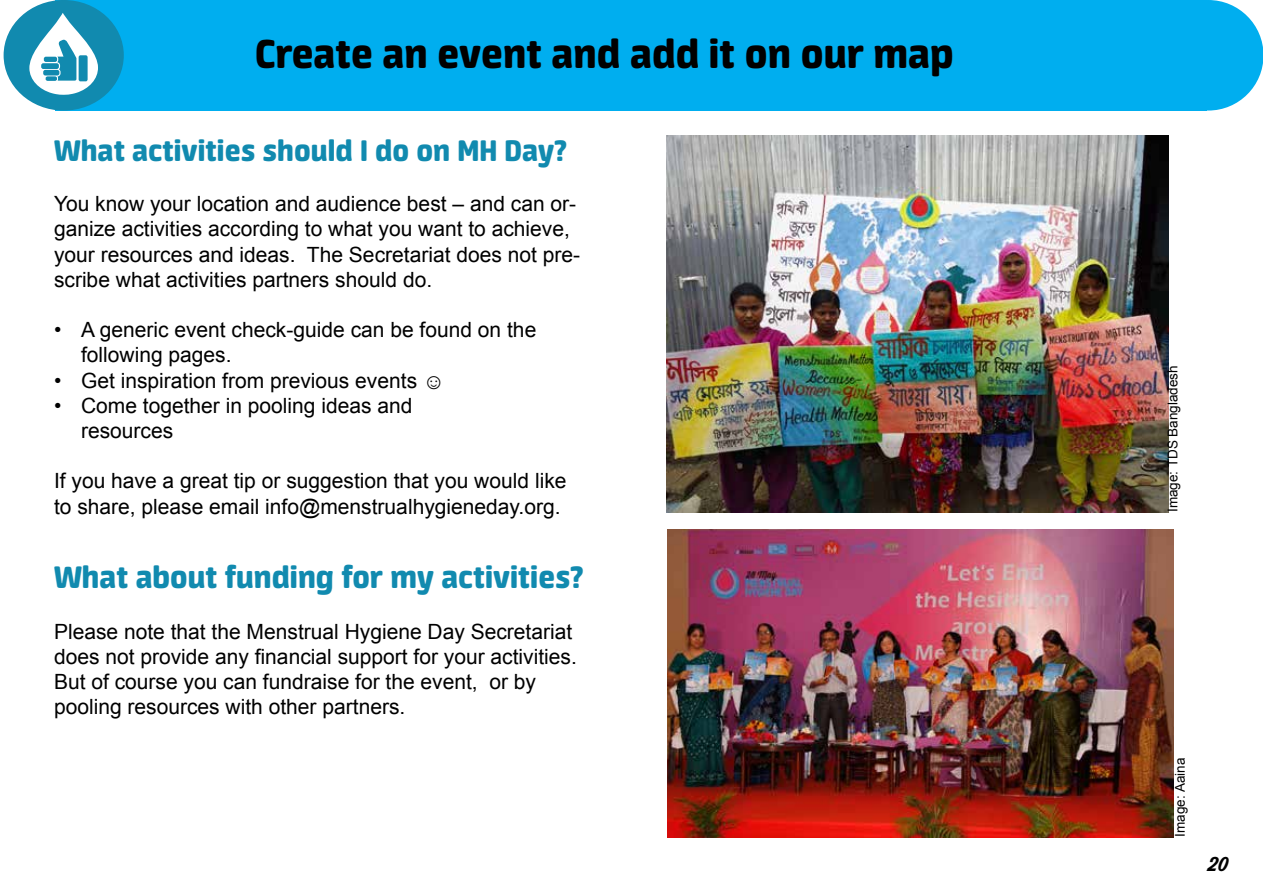
<style>
.page{position:relative;width:1263px;height:893px;background:#fff}
.page>*{position:absolute;margin:0;border:0;box-sizing:border-box;transform-origin:0 0}
.t1{font:800 45px "Neuron";color:#000}
.t2{font:800 34.5px "Neuron";color:#118aaf}
.t3{font:800 33px "Neuron";color:#118aaf}
.t4{font:21px/25.2px "Arial";color:#000}
.t5{font:700 19.5px "Thirsty Script";color:#000}
.t6{font:13.5px "Arial";color:#000}
</style>
<div class="page">
<div style="left:55px;top:0;width:1152px;height:111px;background:#00aeef"></div>
<div style="left:1153px;top:0;width:110px;height:111px;background:#00aeef;border-radius:50%"></div>
<div style="left:4px;top:0;width:120px;height:111px;background:#118aaf;border-radius:50%"></div>
<svg style="left:29px;top:13px;width:69px;height:82px"></svg>
<img style="left:668px;top:530px;width:506px;height:307px">
<img style="left:666px;top:136px;width:502px;height:376px">
<h1 class="t1" style="left:255px;top:27px;width:700px">Create an event and add it on our map</h1>
<h3 class="t3" style="left:54px;top:131px;width:514px">What activities should I do on MH Day?</h3>
<p class="t4" style="left:54px;top:191px;width:528px">You know your location and audience best – and can or&shy;ganize activities according to what you want to achieve, your resources and ideas. The Secretariat does not pre&shy;scribe what activities partners should do.</p>
<p class="t4" style="left:81px;top:317px;width:457px;text-indent:-27px">• A generic event check-guide can be found on the following pages.</p>
<p class="t4" style="left:54px;top:368px;width:392px">• Get inspiration from previous events ☺</p>
<p class="t4" style="left:81px;top:393px;width:333px;text-indent:-27px">• Come together in pooling ideas and resources</p>
<p class="t4" style="left:54px;top:469px;width:514px">If you have a great tip or suggestion that you would like to share, please email info@menstrualhygieneday.org.</p>
<h2 class="t2" style="left:54px;top:557px;width:531px">What about funding for my activities?</h2>
<p class="t4" style="left:54px;top:619px;width:524px">Please note that the Menstrual Hygiene Day Secretariat does not provide any financial support for your activities.<br>But of course you can fundraise for the event, or by pooling resources with other partners.</p>
<p class="t6" style="left:1164px;top:512px;width:148px;rotate:-90deg">Image: TDS Bangladesh</p>
<p class="t6" style="left:1171px;top:837px;width:80px;rotate:-90deg">Image: Aaina</p>
<p class="t5" style="left:1208px;top:850px;width:22px">20</p>
</div>
